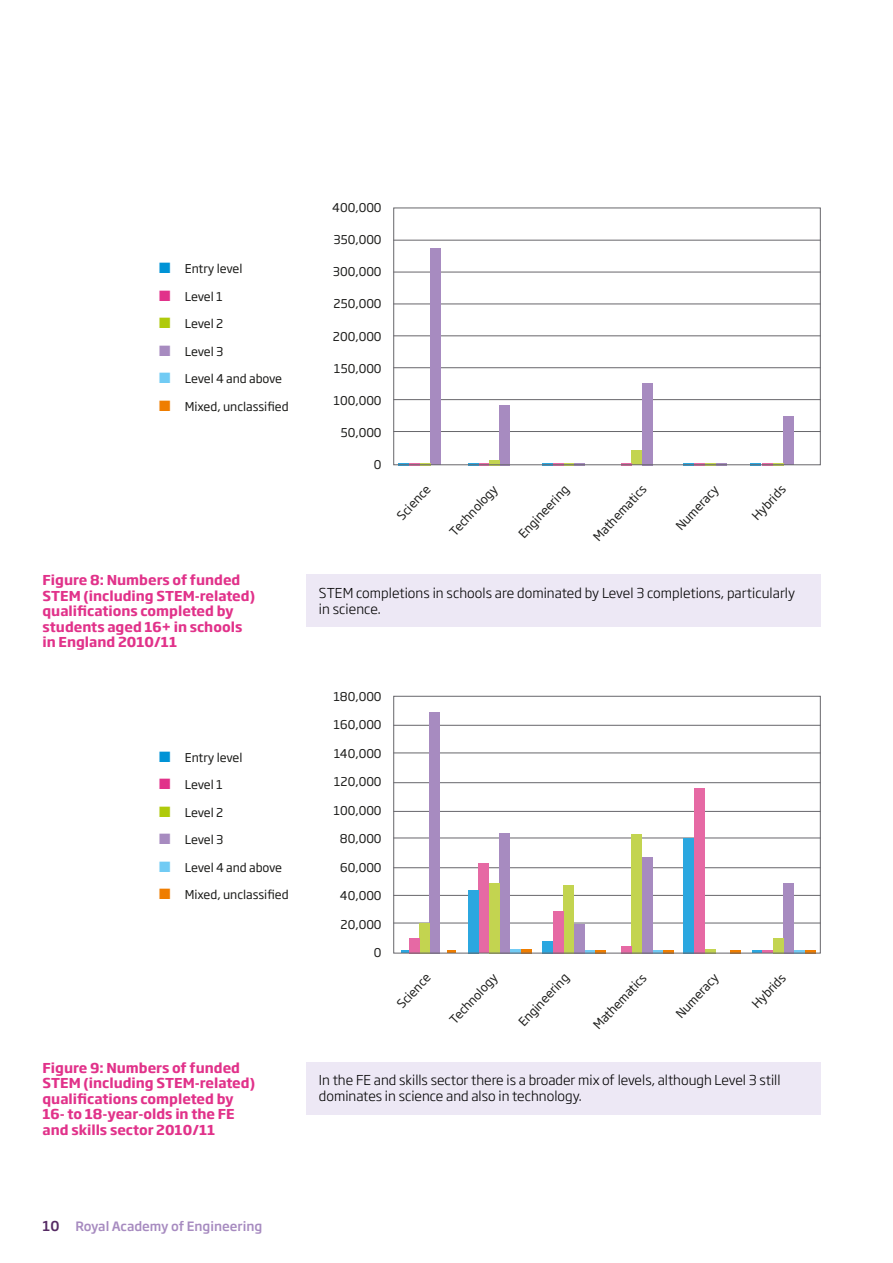
<style>
.page{position:relative;width:893px;height:1263px;background:#fff}
.page>*{position:absolute;margin:0;border:0;box-sizing:border-box;transform-origin:0 0}
.t1{font:700 13.5px/15.6px "Soho Gothic Std";color:#e1328a}
.t2{font:300 13.5px/16.2px "Soho Gothic Std";color:#000}
.t3{font:500 12.75px "Soho Gothic Std";color:#a78bc0}
.t4{font:12px "Soho Gothic Std";color:#1d1d1b}
.s1{color:#0093d6}
.s2{color:#e1328a}
.s3{color:#afca0b}
.s4{color:#a78bc0}
.s5{color:#71cbf4}
.s6{color:#ef7d00}
.s7{font-size:13.5px;color:#552a63}
</style>
<div class="page">
<div style="left:306px;top:574px;width:515px;height:53px;background:#ede8f5"></div>
<svg style="left:393px;top:207px;width:428px;height:258px"></svg>
<svg style="left:393px;top:695px;width:428px;height:259px"></svg>
<div style="left:306px;top:1062px;width:515px;height:52px;background:#ede8f5"></div>
<p class="t4" style="left:159px;top:261px;width:85px"><span class="s1">■</span> Entry level</p>
<p class="t4" style="left:159px;top:289px;width:65px"><span class="s2">■</span> Level 1</p>
<p class="t4" style="left:159px;top:316px;width:65px"><span class="s3">■</span> Level 2</p>
<p class="t4" style="left:159px;top:344px;width:65px"><span class="s4">■</span> Level 3</p>
<p class="t4" style="left:159px;top:371px;width:125px"><span class="s5">■</span> Level 4 and above</p>
<p class="t4" style="left:159px;top:399px;width:131px"><span class="s6">■</span> Mixed, unclassified</p>
<p class="t1" style="left:43px;top:572px;width:214px">Figure 8: Numbers of funded<br>STEM (including STEM-related) qualifications completed by students aged 16+ in schools in England 2010/11</p>
<p class="t4" style="left:159px;top:750px;width:85px"><span class="s1">■</span> Entry level</p>
<p class="t4" style="left:159px;top:777px;width:65px"><span class="s2">■</span> Level 1</p>
<p class="t4" style="left:159px;top:805px;width:65px"><span class="s3">■</span> Level 2</p>
<p class="t4" style="left:159px;top:832px;width:65px"><span class="s4">■</span> Level 3</p>
<p class="t4" style="left:159px;top:859px;width:125px"><span class="s5">■</span> Level 4 and above</p>
<p class="t4" style="left:159px;top:887px;width:131px"><span class="s6">■</span> Mixed, unclassified</p>
<p class="t1" style="left:43px;top:1060px;width:214px">Figure 9: Numbers of funded<br>STEM (including STEM-related) qualifications completed by<br>16- to 18-year-olds in the FE and skills sector 2010/11</p>
<p class="t4" style="left:332px;top:200px;width:51px">400,000</p>
<p class="t4" style="left:333px;top:232px;width:50px">350,000</p>
<p class="t4" style="left:333px;top:264px;width:50px">300,000</p>
<p class="t4" style="left:334px;top:296px;width:50px">250,000</p>
<p class="t4" style="left:333px;top:328px;width:50px">200,000</p>
<p class="t4" style="left:334px;top:361px;width:49px">150,000</p>
<p class="t4" style="left:333px;top:393px;width:50px">100,000</p>
<p class="t4" style="left:341px;top:425px;width:42px">50,000</p>
<p class="t4" style="left:374px;top:457px;width:9px">0</p>
<p class="t4" style="left:394px;top:513px;width:44px;rotate:-47deg">Science</p>
<p class="t4" style="left:446px;top:528px;width:65px;rotate:-47deg">Technology</p>
<p class="t4" style="left:515px;top:531px;width:68px;rotate:-47deg">Engineering</p>
<p class="t4" style="left:590px;top:534px;width:73px;rotate:-47deg">Mathematics</p>
<p class="t4" style="left:673px;top:523px;width:58px;rotate:-47deg">Numeracy</p>
<p class="t4" style="left:749px;top:513px;width:44px;rotate:-47deg">Hybrids</p>
<p class="t2" style="left:319px;top:585px;width:478px">STEM completions in schools are dominated by Level 3 completions, particularly in science.</p>
<p class="t4" style="left:333px;top:689px;width:50px">180,000</p>
<p class="t4" style="left:334px;top:717px;width:49px">160,000</p>
<p class="t4" style="left:334px;top:746px;width:49px">140,000</p>
<p class="t4" style="left:334px;top:774px;width:49px">120,000</p>
<p class="t4" style="left:333px;top:803px;width:50px">100,000</p>
<p class="t4" style="left:340px;top:831px;width:43px">80,000</p>
<p class="t4" style="left:340px;top:860px;width:43px">60,000</p>
<p class="t4" style="left:340px;top:888px;width:43px">40,000</p>
<p class="t4" style="left:341px;top:916px;width:43px">20,000</p>
<p class="t4" style="left:374px;top:945px;width:9px">0</p>
<p class="t4" style="left:394px;top:1001px;width:44px;rotate:-47deg">Science</p>
<p class="t4" style="left:446px;top:1017px;width:65px;rotate:-47deg">Technology</p>
<p class="t4" style="left:515px;top:1019px;width:68px;rotate:-47deg">Engineering</p>
<p class="t4" style="left:590px;top:1022px;width:73px;rotate:-47deg">Mathematics</p>
<p class="t4" style="left:673px;top:1011px;width:58px;rotate:-47deg">Numeracy</p>
<p class="t4" style="left:749px;top:1001px;width:44px;rotate:-47deg">Hybrids</p>
<p class="t2" style="left:319px;top:1072px;width:463px">In the FE and skills sector there is a broader mix of levels, although Level 3 still dominates in science and also in technology.</p>
<p class="t3" style="left:43px;top:1218px;width:221px"><span class="s7">10</span> Royal Academy of Engineering</p>
</div>
